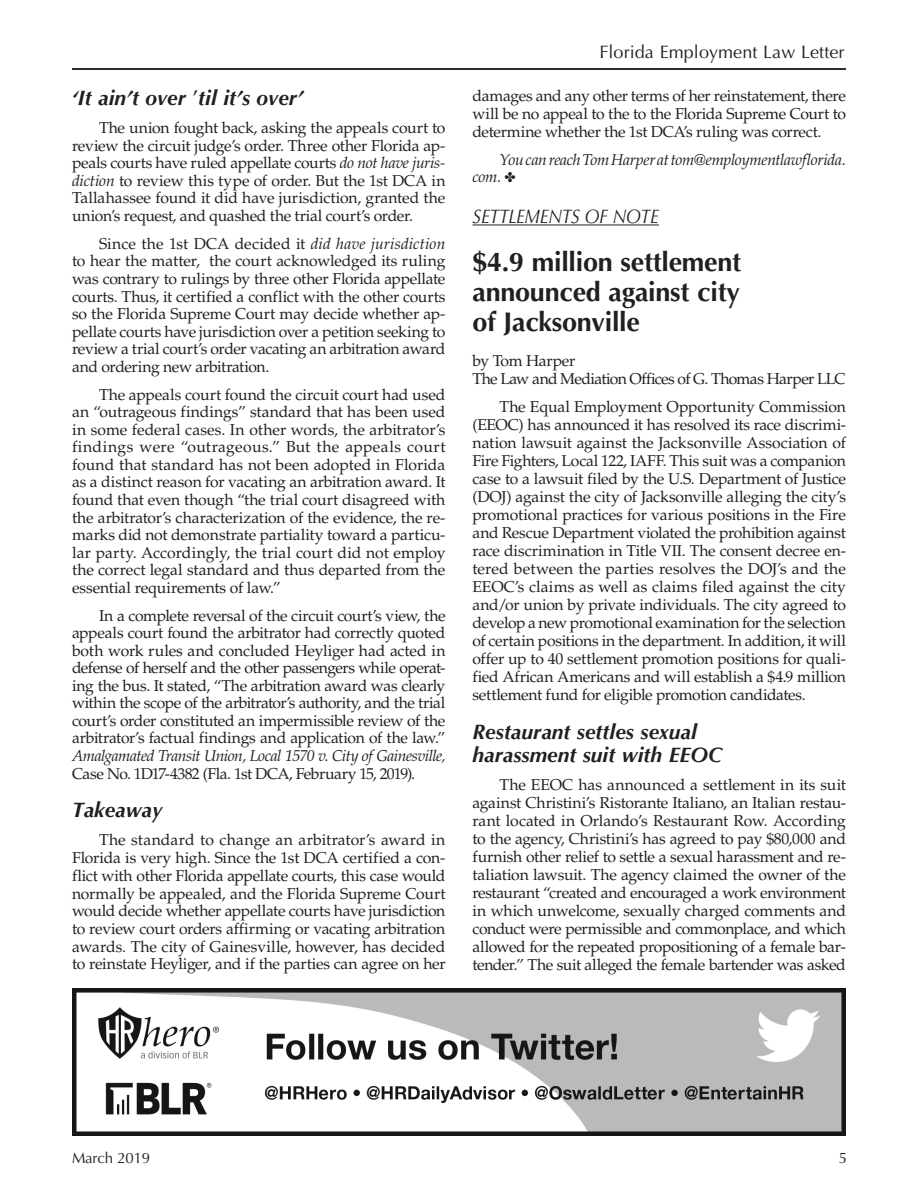
<style>
.page{position:relative;width:918px;height:1188px;background:#fff}
.page>*{position:absolute;margin:0;border:0;box-sizing:border-box;transform-origin:0 0}
.A{font:700 27px/30px "Optima LT Std";letter-spacing:-.01em;color:#231f20;text-align:justify}
.B{font:italic 700 21px/22.5px "Optima LT Std";color:#231f20}
.kicker{font:italic 19.5px "Optima LT Std";letter-spacing:-.015em;color:#231f20;scale:.9 1}
.t1{font:18px "Optima LT Std";letter-spacing:.005em;color:#231f20}
.body{font:15.75px/17.5px "Palatino LT Std";letter-spacing:-.025em;color:#231f20;text-align:justify}
.by{font:15.75px/18px "Palatino LT Std";letter-spacing:-.035em;color:#231f20}
.body-2{font:italic 15.75px/17.5px "Palatino LT Std";letter-spacing:-.02em;color:#231f20}
.t2{font:15px "Optima LT Std";letter-spacing:-.01em;color:#231f20}
.s1{font-family:"Palatino LT Std";font-weight:400;font-style:normal}
.s2{font-style:italic}
</style>
<div class="page">
<hr style="left:72px;top:68px;width:774px;height:2px;background:#231f20">
<hr style="left:472px;top:224px;width:187px;height:1px;background:#231f20">
<img style="left:72px;top:988px;width:774px;height:147px">
<p class="B" style="left:72px;top:87px;width:232px">‘It ain’t over <span class="s1">’</span>til it’s over’</p>
<p class="body" style="left:72px;top:119px;width:375px;text-indent:27px">The union fought back, asking the appeals court to review the circuit judge’s order. Three other Florida ap&shy;peals courts have ruled appellate courts <span class="s2">do not have juris&shy;diction</span> to review this type of order. But the 1st DCA in Tallahassee found it did have jurisdiction, granted the union’s request, and quashed the trial court’s order.</p>
<p class="body" style="left:72px;top:235px;width:375px;text-indent:27px">Since the 1st DCA decided it <span class="s2">did have jurisdiction </span>to hear the matter, the court acknowledged its ruling was contrary to rulings by three other Florida appellate courts. Thus, it certified a conflict with the other courts so the Florida Supreme Court may decide whether ap&shy;pellate courts have jurisdiction over a petition seeking to review a trial court’s order vacating an arbitration award and ordering new arbitration.</p>
<p class="body" style="left:72px;top:386px;width:375px;text-indent:27px">The appeals court found the circuit court had used an “outrageous findings” standard that has been used in some federal cases. In other words, the arbitrator’s findings were “outrageous.” But the appeals court found that standard has not been adopted in Florida as a distinct reason for vacating an arbitration award. It found that even though “the trial court disagreed with the arbitrator’s characterization of the evidence, the re&shy;marks did not demonstrate partiality toward a particu&shy;lar party. Accordingly, the trial court did not employ the correct legal standard and thus departed from the essential requirements of law.”</p>
<p class="body" style="left:72px;top:607px;width:375px;text-indent:27px">In a complete reversal of the circuit court’s view, the appeals court found the arbitrator had correctly quoted both work rules and concluded Heyliger had acted in defense of herself and the other passengers while operat&shy;ing the bus. It stated, “The arbitration award was clearly within the scope of the arbitrator’s authority, and the trial court’s order constituted an impermissible review of the arbitrator’s factual findings and application of the law.” <span class="s2">Amalgamated Transit Union, Local 1570 v. City of Gainesville, </span>Case No. 1D17-4382 (Fla. 1st DCA, February 15, 2019).</p>
<p class="B" style="left:72px;top:799px;width:92px">Takeaway</p>
<p class="body" style="left:72px;top:832px;width:375px;text-indent:27px">The standard to change an arbitrator’s award in Florida is very high. Since the 1st DCA certified a con&shy;flict with other Florida appellate courts, this case would normally be appealed, and the Florida Supreme Court would decide whether appellate courts have jurisdiction to review court orders affirming or vacating arbitration awards. The city of Gainesville, however, has decided to reinstate Heyliger, and if the parties can agree on her</p>
<p class="t1" style="left:599px;top:41px;width:247px">Florida Employment Law Letter</p>
<p class="body" style="left:472px;top:88px;width:375px">damages and any other terms of her reinstatement, there will be no appeal to the to the Florida Supreme Court to determine whether the 1st DCA’s ruling was correct.</p>
<p class="body-2" style="left:472px;top:151px;width:375px;text-indent:27px">You can reach Tom Harper at tom@employmentlawflorida. com.</p>
<p class="kicker" style="left:472px;top:205px;width:209px">SETTLEMENTS OF NOTE</p>
<p class="A" style="left:472px;top:247px;width:270px">$4.9 million settlement announced against city of Jacksonville</p>
<p class="by" style="left:472px;top:352px;width:375px">by Tom Harper<br>The Law and Mediation Offices of G. Thomas Harper LLC</p>
<p class="body" style="left:472px;top:398px;width:375px;line-height:18px;text-indent:27px">The Equal Employment Opportunity Commission (EEOC) has announced it has resolved its race discrimi&shy;nation lawsuit against the Jacksonville Association of Fire Fighters, Local 122, IAFF. This suit was a companion case to a lawsuit filed by the U.S. Department of Justice (DOJ) against the city of Jacksonville alleging the city’s promotional practices for various positions in the Fire and Rescue Department violated the prohibition against race discrimination in Title VII. The consent decree en&shy;tered between the parties resolves the DOJ’s and the EEOC’s claims as well as claims filed against the city and/or union by private individuals. The city agreed to develop a new promotional examination for the selection of certain positions in the department. In addition, it will offer up to 40 settlement promotion positions for quali&shy;fied African Americans and will establish a $4.9 million settlement fund for eligible promotion candidates.</p>
<p class="B" style="left:472px;top:721px;width:251px">Restaurant settles sexual harassment suit with EEOC</p>
<p class="body" style="left:472px;top:776px;width:375px;line-height:18px;text-indent:27px">The EEOC has announced a settlement in its suit against Christini’s Ristorante Italiano, an Italian restau&shy;rant located in Orlando’s Restaurant Row. According to the agency, Christini’s has agreed to pay $80,000 and furnish other relief to settle a sexual harassment and re&shy;taliation lawsuit. The agency claimed the owner of the restaurant “created and encouraged a work environment in which unwelcome, sexually charged comments and conduct were permissible and commonplace, and which allowed for the repeated propositioning of a female bar&shy;tender.” The suit alleged the female bartender was asked</p>
<p class="t2" style="left:72px;top:1149px;width:80px">March 2019</p>
<p class="t2" style="left:839px;top:1149px;width:10px">5</p>
</div>
